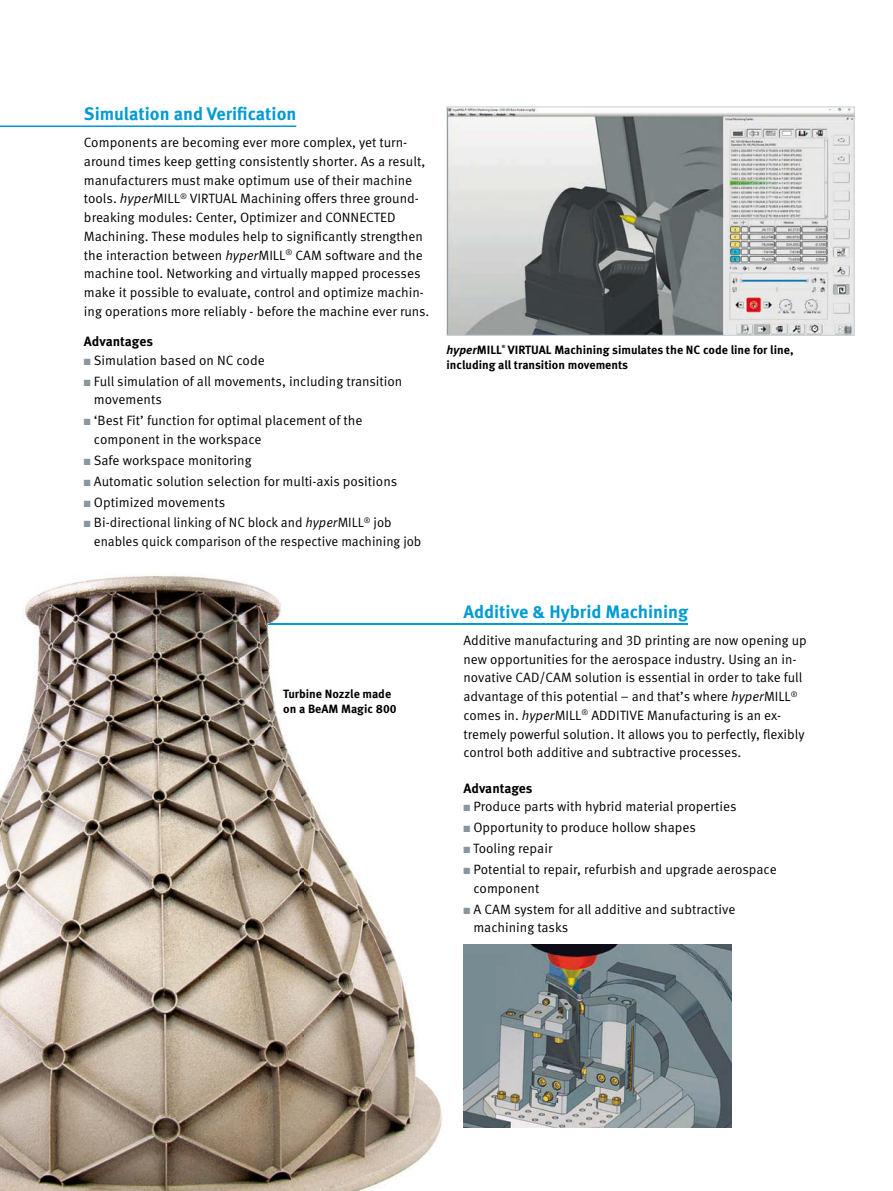
<style>
.page{position:relative;width:893px;height:1191px;background:#fff}
.page>*{position:absolute;margin:0;border:0;box-sizing:border-box;transform-origin:0 0}
.t1{font:700 18px "Meta Pro";color:#009bd4}
.t2{font:13.5px/18.8px "Meta Pro";color:#000}
.t3{font:700 13.5px "Meta Pro";letter-spacing:-.005em;color:#000}
.t4{font:700 12px/15px "Meta Pro";color:#000}
.t5{font:italic 700 12px "Meta Pro";color:#000}
.t6{font:700 4.35px "Meta Pro";color:#000}
.s1{font-style:italic}
.s2{color:#89969d}
.s3{font-style:normal}
</style>
<div class="page">
<hr style="left:237px;top:623px;width:451px;height:1px;background:#009bd4">
<hr style="left:0;top:125px;width:296px;height:2px;background:#009bd4">
<img style="left:448px;top:108px;width:405px;height:226px">
<div style="left:446px;top:106px;width:409px;height:230px;border:1px solid #c8d3d9"></div>
<img style="left:463px;top:944px;width:268px;height:183px">
<img style="left:0;top:573px;width:455px;height:618px">
<img style="left:237px;top:623px;width:218px;height:1px">
<h1 class="t1" style="left:84px;top:102px;width:214px">Simulation and Verification</h1>
<p class="t2" style="left:84px;top:133px;width:347px">Components are becoming ever more complex, yet turn&shy;around times keep getting consistently shorter. As a result, manufacturers must make optimum use of their machine tools. <span class="s1">hyper</span>MILL<sup>®</sup> VIRTUAL Machining offers three ground&shy;breaking modules: Center, Optimizer and CONNECTED Machining. These modules help to significantly strengthen the interaction between <span class="s1">hyper</span>MILL<sup>®</sup> CAM software and the machine tool. Networking and virtually mapped processes make it possible to evaluate, control and optimize machin&shy;ing operations more reliably - before the machine ever runs.</p>
<p class="t3" style="left:84px;top:333px;width:70px">Advantages</p>
<p class="t2" style="left:84px;top:351px;width:182px"><span class="s2">■</span> Simulation based on NC code</p>
<p class="t2" style="left:94px;top:371px;width:310px;text-indent:-10px"><span class="s2">■</span> Full simulation of all movements, including transition movements</p>
<p class="t2" style="left:94px;top:411px;width:270px;text-indent:-10px"><span class="s2">■</span> ‘Best Fit’ function for optimal placement of the component in the workspace</p>
<p class="t2" style="left:84px;top:451px;width:169px"><span class="s2">■</span> Safe workspace monitoring</p>
<p class="t2" style="left:84px;top:472px;width:315px"><span class="s2">■</span> Automatic solution selection for multi-axis positions</p>
<p class="t2" style="left:84px;top:492px;width:143px"><span class="s2">■</span> Optimized movements</p>
<p class="t2" style="left:94px;top:513px;width:329px;text-indent:-10px"><span class="s2">■</span> Bi-directional linking of NC block and <span class="s1">hyper</span>MILL<sup>®</sup> job enables quick comparison of the respective machining job</p>
<p class="t5" style="left:446px;top:342px;width:57px">hyper<span class="s3">MILL</span></p>
<p class="t6" style="left:502px;top:344px;width:5px">®</p>
<p class="t4" style="left:446px;top:342px;width:349px;text-indent:61px">VIRTUAL Machining simulates the NC code line for line, including all transition movements</p>
<p class="t4" style="left:283px;top:687px;width:115px">Turbine Nozzle made on a BeAM Magic 800</p>
<h1 class="t1" style="left:463px;top:600px;width:226px">Additive &amp; Hybrid Machining</h1>
<p class="t2" style="left:463px;top:631px;width:345px">Additive manufacturing and 3D printing are now opening up new opportunities for the aerospace industry. Using an in&shy;novative CAD/CAM solution is essential in order to take full advantage of this potential – and that’s where <span class="s1">hyper</span>MILL<sup>® </sup>comes in. <span class="s1">hyper</span>MILL<sup>®</sup> ADDITIVE Manufacturing is an ex&shy;tremely powerful solution. It allows you to perfectly, flexibly control both additive and subtractive processes.</p>
<p class="t3" style="left:463px;top:779px;width:70px">Advantages</p>
<p class="t2" style="left:463px;top:797px;width:274px"><span class="s2">■</span> Produce parts with hybrid material properties</p>
<p class="t2" style="left:463px;top:818px;width:234px"><span class="s2">■</span> Opportunity to produce hollow shapes</p>
<p class="t2" style="left:463px;top:839px;width:90px"><span class="s2">■</span> Tooling repair</p>
<p class="t2" style="left:473px;top:860px;width:305px;text-indent:-10px"><span class="s2">■</span> Potential to repair, refurbish and upgrade aerospace component</p>
<p class="t2" style="left:473px;top:899px;width:264px;text-indent:-10px"><span class="s2">■</span> A CAM system for all additive and subtractive machining tasks</p>
</div>
